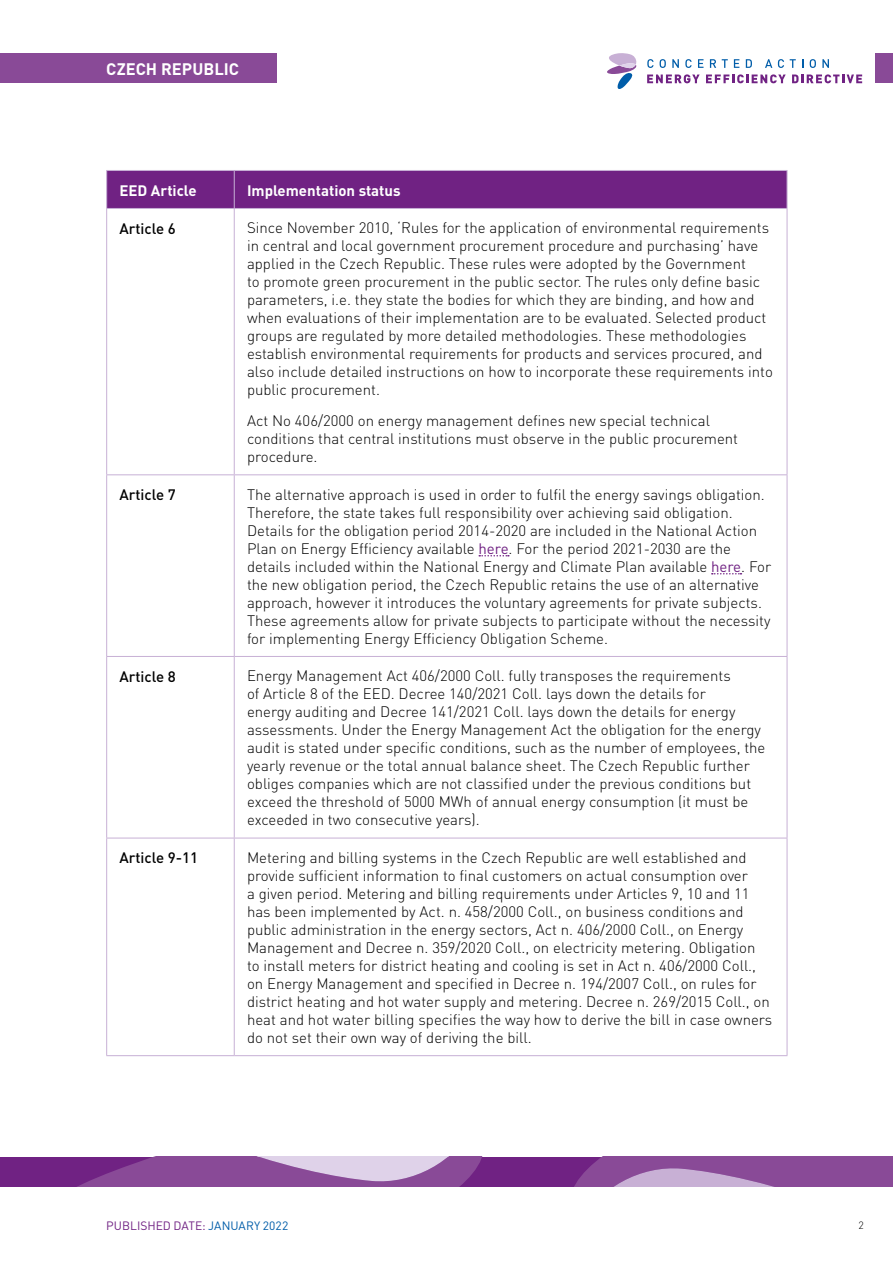
<style>
.page{position:relative;width:893px;height:1263px;background:#fff}
.page>*{position:absolute;margin:0;border:0;box-sizing:border-box;transform-origin:0 0}
.t1{font:700 16.5px "DIN";letter-spacing:.005em;color:#fff}
.t2{font:300 15px/18px "DIN";color:#000}
.t3{font:500 15px "DIN";color:#000}
.t4{font:700 15px "DIN";color:#fff}
.t5{font:12px "DIN";color:#702283}
.t6{font:300 10.5px "DIN";color:#000}
.s1{font-weight:400;color:#702283}
.s2{color:#005da9}
</style>
<div class="page">
<div style="left:0;top:1157px;width:893px;height:29px;background:#702283"></div>
<svg style="left:79px;top:1157px;width:403px;height:29px;background:#9b67a9"></svg>
<svg style="left:575px;top:1157px;width:318px;height:29px;background:#935ba1"></svg>
<div style="left:876px;top:53px;width:17px;height:30px;background:#894a97"></div>
<svg style="left:607px;top:53px;width:30px;height:36px"></svg>
<svg style="left:647px;top:59px;width:7px;height:9px"></svg>
<svg style="left:660px;top:59px;width:6px;height:9px"></svg>
<svg style="left:672px;top:59px;width:7px;height:9px"></svg>
<svg style="left:685px;top:59px;width:7px;height:9px"></svg>
<svg style="left:698px;top:59px;width:5px;height:9px"></svg>
<svg style="left:710px;top:59px;width:6px;height:9px"></svg>
<svg style="left:722px;top:59px;width:6px;height:9px"></svg>
<svg style="left:734px;top:59px;width:5px;height:9px"></svg>
<svg style="left:746px;top:59px;width:6px;height:9px"></svg>
<svg style="left:765px;top:59px;width:7px;height:9px"></svg>
<svg style="left:778px;top:59px;width:6px;height:9px"></svg>
<svg style="left:790px;top:59px;width:6px;height:9px"></svg>
<svg style="left:810px;top:59px;width:6px;height:9px"></svg>
<svg style="left:822px;top:59px;width:7px;height:9px"></svg>
<svg style="left:647px;top:74px;width:53px;height:9px"></svg>
<svg style="left:706px;top:74px;width:80px;height:9px"></svg>
<svg style="left:792px;top:74px;width:70px;height:9px"></svg>
<div style="left:0;top:53px;width:276px;height:30px;background:#894a97"></div>
<div style="left:107px;top:171px;width:680px;height:37px;background:#702283"></div>
<hr style="left:234px;top:171px;width:1px;height:37px;background:#c7b0d5">
<hr style="left:106px;top:209px;width:1px;height:265px;background:#c7b0d5">
<hr style="left:234px;top:209px;width:1px;height:265px;background:#c7b0d5">
<hr style="left:787px;top:209px;width:1px;height:265px;background:#c7b0d5">
<hr style="left:106px;top:474px;width:128px;height:1px;background:#c7b0d5">
<hr style="left:106px;top:475px;width:1px;height:181px;background:#c7b0d5">
<hr style="left:234px;top:474px;width:553px;height:1px;background:#c7b0d5">
<hr style="left:234px;top:475px;width:1px;height:181px;background:#c7b0d5">
<hr style="left:787px;top:475px;width:1px;height:181px;background:#c7b0d5">
<hr style="left:106px;top:656px;width:128px;height:1px;background:#c7b0d5">
<hr style="left:106px;top:657px;width:1px;height:181px;background:#c7b0d5">
<hr style="left:234px;top:656px;width:553px;height:1px;background:#c7b0d5">
<hr style="left:234px;top:657px;width:1px;height:181px;background:#c7b0d5">
<hr style="left:787px;top:657px;width:1px;height:181px;background:#c7b0d5">
<hr style="left:106px;top:838px;width:128px;height:1px;background:#c7b0d5">
<hr style="left:106px;top:838px;width:1px;height:217px;background:#c7b0d5">
<hr style="left:234px;top:838px;width:553px;height:1px;background:#c7b0d5">
<hr style="left:234px;top:838px;width:1px;height:217px;background:#c7b0d5">
<hr style="left:787px;top:838px;width:1px;height:217px;background:#c7b0d5">
<hr style="left:106px;top:1055px;width:128px;height:1px;background:#c7b0d5">
<hr style="left:234px;top:1055px;width:553px;height:1px;background:#c7b0d5">
<hr style="left:106px;top:170px;width:128px;height:1px;background:#c7b0d5">
<hr style="left:106px;top:171px;width:1px;height:37px;background:#c7b0d5">
<hr style="left:234px;top:170px;width:553px;height:1px;background:#c7b0d5">
<hr style="left:787px;top:171px;width:1px;height:37px;background:#c7b0d5">
<hr style="left:106px;top:208px;width:128px;height:1px;background:#c7b0d5">
<hr style="left:234px;top:208px;width:553px;height:1px;background:#c7b0d5">
<svg style="left:479px;top:555px;width:30px;height:1px"></svg>
<svg style="left:712px;top:573px;width:29px;height:1px"></svg>
<p class="t1" style="left:106px;top:58px;width:134px">CZECH REPUBLIC</p>
<p class="t4" style="left:119px;top:180px;width:79px">EED Article</p>
<p class="t4" style="left:247px;top:180px;width:155px">Implementation status</p>
<p class="t3" style="left:119px;top:219px;width:58px">Article 6</p>
<p class="t2" style="left:247px;top:219px;width:527px">Since November 2010, ‘Rules for the application of environmental requirements in central and local government procurement procedure and purchasing’ have applied in the Czech Republic. These rules were adopted by the Government<br>to promote green procurement in the public sector. The rules only define basic parameters, i.e. they state the bodies for which they are binding, and how and when evaluations of their implementation are to be evaluated. Selected product groups are regulated by more detailed methodologies. These methodologies establish environmental requirements for products and services procured, and also include detailed instructions on how to incorporate these requirements into public procurement.</p>
<p class="t2" style="left:247px;top:411px;width:493px">Act No 406/2000 on energy management defines new special technical conditions that central institutions must observe in the public procurement procedure.</p>
<p class="t3" style="left:119px;top:485px;width:58px">Article 7</p>
<p class="t2" style="left:247px;top:485px;width:526px">The alternative approach is used in order to fulfil the energy savings obligation.<br>Therefore, the state takes full responsibility over achieving said obligation.<br>Details for the obligation period 2014-2020 are included in the National Action Plan on Energy Efficiency available <span class="s1">here</span>. For the period 2021-2030 are the details included within the National Energy and Climate Plan available <span class="s1">here</span>. For the new obligation period, the Czech Republic retains the use of an alternative approach, however it introduces the voluntary agreements for private subjects.<br>These agreements allow for private subjects to participate without the necessity for implementing Energy Efficiency Obligation Scheme.</p>
<p class="t3" style="left:119px;top:667px;width:58px">Article 8</p>
<p class="t2" style="left:247px;top:667px;width:520px">Energy Management Act 406/2000 Coll. fully transposes the requirements<br>of Article 8 of the EED. Decree 140/2021 Coll. lays down the details for<br>energy auditing and Decree 141/2021 Coll. lays down the details for energy assessments. Under the Energy Management Act the obligation for the energy audit is stated under specific conditions, such as the number of employees, the yearly revenue or the total annual balance sheet. The Czech Republic further obliges companies which are not classified under the previous conditions but exceed the threshold of 5000 MWh of annual energy consumption (it must be exceeded in two consecutive years).</p>
<p class="t3" style="left:119px;top:848px;width:80px">Article 9-11</p>
<p class="t2" style="left:247px;top:848px;width:527px">Metering and billing systems in the Czech Republic are well established and provide sufficient information to final customers on actual consumption over<br>a given period. Metering and billing requirements under Articles 9, 10 and 11 has been implemented by Act. n. 458/2000 Coll., on business conditions and public administration in the energy sectors, Act n. 406/2000 Coll., on Energy Management and Decree n. 359/2020 Coll., on electricity metering. Obligation<br>to install meters for district heating and cooling is set in Act n. 406/2000 Coll., on Energy Management and specified in Decree n. 194/2007 Coll., on rules for district heating and hot water supply and metering. Decree n. 269/2015 Coll., on heat and hot water billing specifies the way how to derive the bill in case owners do not set their own way of deriving the bill.</p>
<p class="t5" style="left:106px;top:1218px;width:183px">PUBLISHED DATE: <span class="s2">JANUARY 2022</span></p>
<p class="t6" style="left:858px;top:1219px;width:7px">2</p>
</div>
